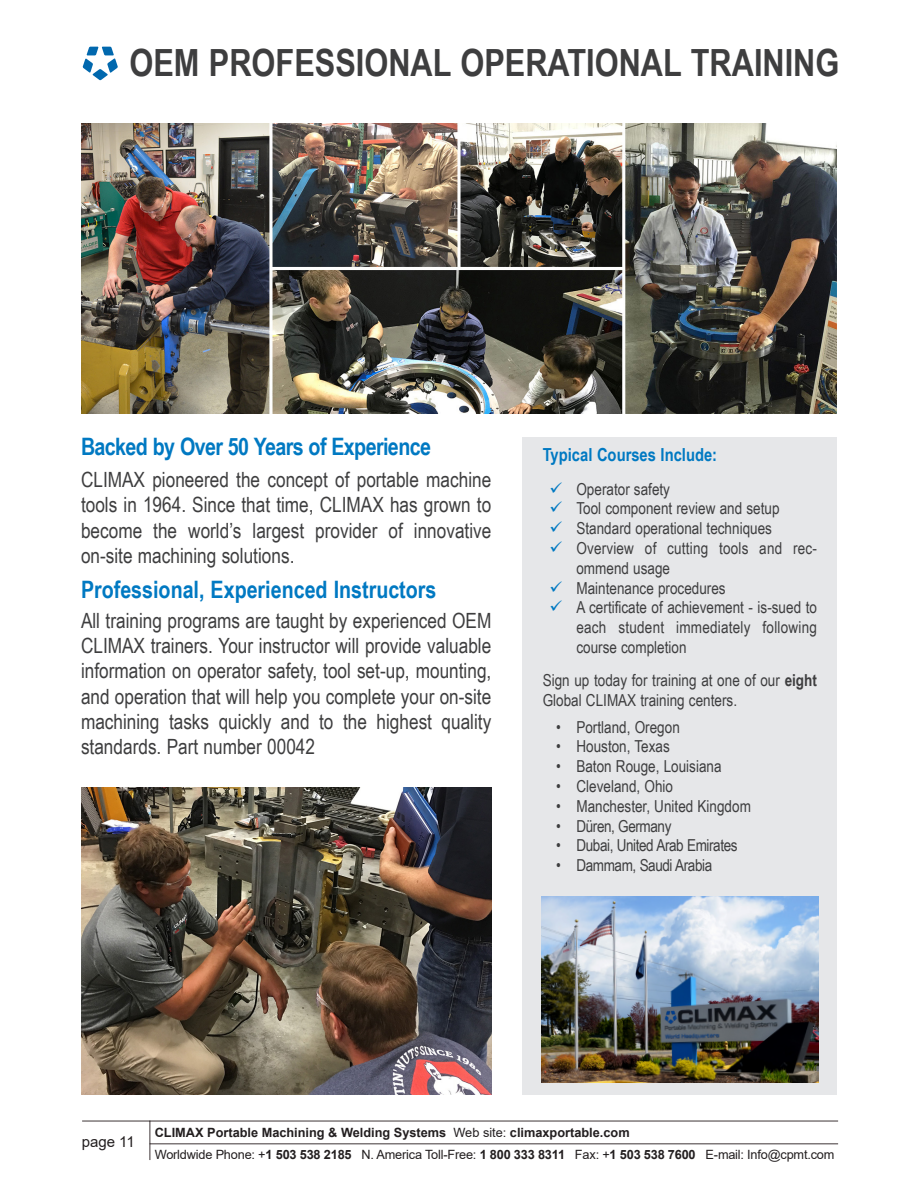
<style>
.page{position:relative;width:918px;height:1188px;background:#fff}
.page>*{position:absolute;margin:0;border:0;box-sizing:border-box;transform-origin:0 0}
.t1{font:700 37.5px "Arial Narrow";color:#3e3e3f}
.t2{font:700 24px "Arial Narrow";color:#0079c2}
.t3{font:700 24px "Arial Narrow";letter-spacing:-.025em;color:#0079c2}
.t4{font:21px/25.2px "Arial Narrow";color:#3e3e3f;text-align:justify}
.t5{font:700 18px "Arial Narrow";color:#0079c2}
.t6{font:16.5px/19.8px "Arial Narrow";color:#3e3e3f}
.t7{font:16.5px "Arial Narrow";letter-spacing:-.025em;color:#3e3e3f}
.t8{font:15px "Arial";color:#231f20}
.t9{font:700 12.75px/22px "Arial";color:#231f20}
.s1{font-weight:700}
.s2{font-weight:400}
</style>
<div class="page">
<svg style="left:83px;top:47px;width:35px;height:33px"></svg>
<hr style="left:82px;top:1120px;width:756px;height:2px;background:#7e7879">
<hr style="left:149px;top:1121px;width:2px;height:39px;background:#7e7879">
<hr style="left:150px;top:1143px;width:688px;height:2px;background:#7e7879">
<img style="left:81px;top:123px;width:756px;height:291px">
<div style="left:523px;top:438px;width:314px;height:657px;background:#e6e7e9"></div>
<img style="left:81px;top:787px;width:410px;height:308px">
<img style="left:541px;top:896px;width:277px;height:187px">
<h1 class="t1" style="left:129px;top:35px;width:711px">OEM PROFESSIONAL OPERATIONAL TRAINING</h1>
<p class="t3" style="left:81px;top:429px;width:352px">Backed by Over 50 Years of Experience</p>
<p class="t4" style="left:81px;top:466px;width:412px">CLIMAX pioneered the concept of portable machine tools in 1964. Since that time, CLIMAX has grown to become the world’s largest provider of innovative on-site machining solutions.</p>
<p class="t2" style="left:81px;top:572px;width:357px">Professional, Experienced Instructors</p>
<p class="t4" style="left:81px;top:607px;width:412px">All training programs are taught by experienced OEM CLIMAX trainers. Your instructor will provide valuable information on operator safety, tool set-up, mounting, and operation that will help you complete your on-site machining tasks quickly and to the highest quality standards. Part number 00042</p>
<p class="t5" style="left:543px;top:441px;width:176px">Typical Courses Include:</p>
<p class="t6" style="left:576px;top:478px;width:242px">Operator safety<br>Tool component review and setup<br>Standard operational techniques<br>Overview of cutting tools and rec&shy;ommend usage<br>Maintenance procedures<br>A certificate of achievement - is-sued to each student immediately following course completion</p>
<p class="t6" style="left:543px;top:670px;width:276px">Sign up today for training at one of our <span class="s1">eight<br></span>Global CLIMAX training centers.</p>
<p class="t6" style="left:556px;top:716px;width:125px">• Portland, Oregon</p>
<p class="t6" style="left:556px;top:736px;width:115px">• Houston, Texas</p>
<p class="t6" style="left:556px;top:756px;width:167px">• Baton Rouge, Louisiana</p>
<p class="t6" style="left:556px;top:776px;width:118px">• Cleveland, Ohio</p>
<p class="t6" style="left:556px;top:796px;width:196px">• Manchester, United Kingdom</p>
<p class="t7" style="left:556px;top:814px;width:117px">• Düren, Germany</p>
<p class="t7" style="left:556px;top:834px;width:183px">• Dubai, United Arab Emirates</p>
<p class="t7" style="left:556px;top:853px;width:158px">• Dammam, Saudi Arabia</p>
<p class="t8" style="left:82px;top:1132px;width:55px">page 11</p>
<p class="t9" style="left:155px;top:1122px;width:681px">CLIMAX Portable Machining &amp; Welding Systems <span class="s2">Web site:</span> climaxportable.com<br><span class="s2">Worldwide Phone: +</span>1 503 538 2185 <span class="s2">N. America Toll-Free:</span> 1 800 333 8311 <span class="s2">Fax: +</span>1 503 538 7600 <span class="s2">E-mail: Info@cpmt.com</span></p>
</div>
